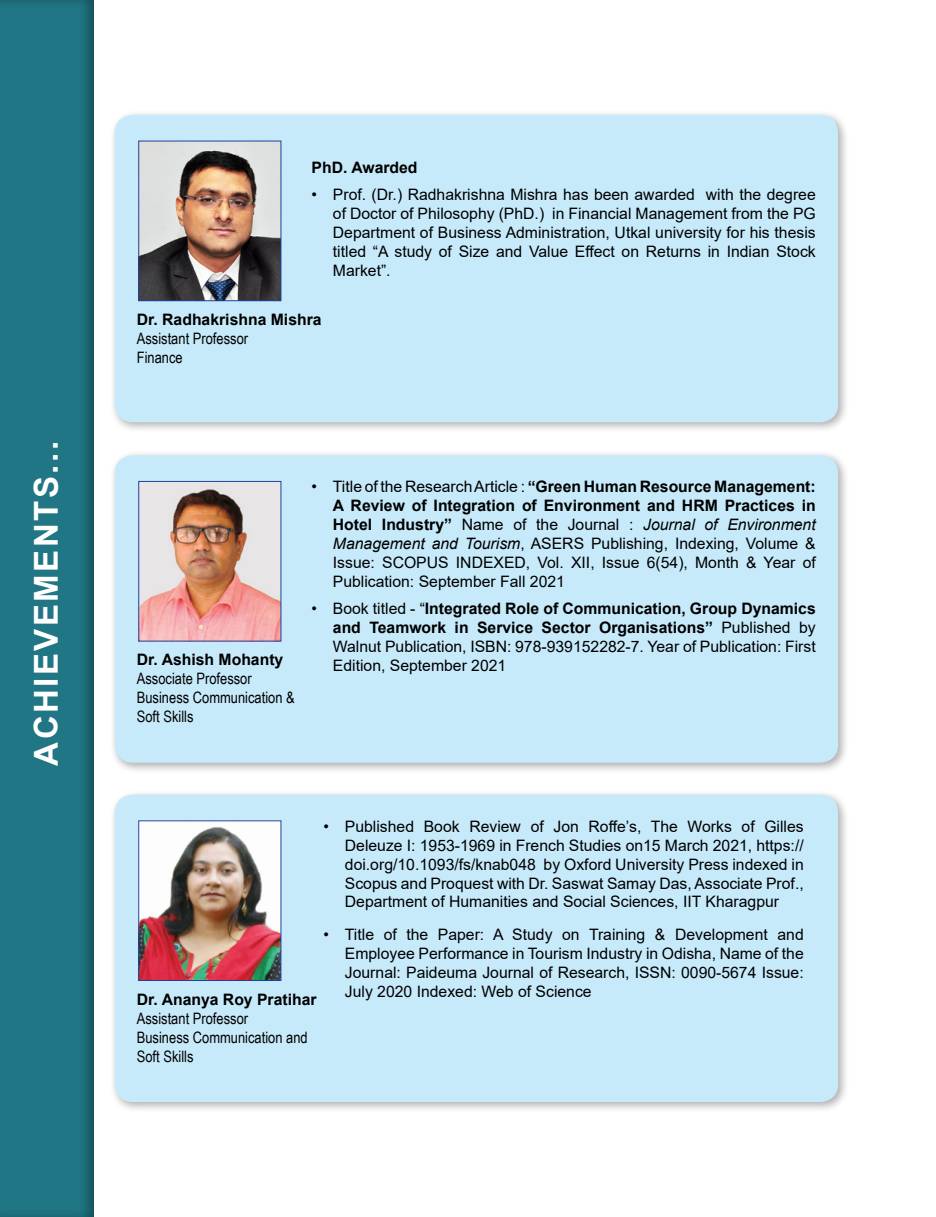
<style>
.page{position:relative;width:936px;height:1217px;background:#fff}
.page>*{position:absolute;margin:0;border:0;box-sizing:border-box;transform-origin:0 0}
.t1{font:700 33px "Arial";letter-spacing:.075em;color:#fff}
.t2{font:15.75px/18.9px "Arial";color:#000;text-align:justify}
.t3{font:15.75px/18.9px "Arial Narrow";color:#000}
.t4{font:700 15.75px "Arial";color:#000}
.s1{font-weight:700}
.s2{font-style:italic}
</style>
<div class="page">
<div style="left:0;top:0;width:107px;height:1216px;background:#000;opacity:.3"></div>
<div style="left:109px;top:109px;width:740px;height:324px;background:#000;opacity:.45"></div>
<div style="left:115px;top:115px;width:723px;height:307px;background:#c7eafb;border-radius:18px"></div>
<div style="left:109px;top:449px;width:740px;height:324px;background:#000;opacity:.45"></div>
<div style="left:115px;top:455px;width:723px;height:307px;background:#c7eafb;border-radius:18px"></div>
<div style="left:109px;top:788px;width:740px;height:324px;background:#000;opacity:.45"></div>
<div style="left:115px;top:794px;width:723px;height:307px;background:#c7eafb;border-radius:18px"></div>
<img style="left:140px;top:142px;width:139px;height:157px">
<div style="left:138px;top:140px;width:143px;height:161px;border:1px solid #21409a"></div>
<img style="left:140px;top:483px;width:139px;height:156px">
<div style="left:138px;top:481px;width:143px;height:160px;border:1px solid #21409a"></div>
<img style="left:140px;top:822px;width:139px;height:156px">
<div style="left:138px;top:820px;width:143px;height:160px;border:1px solid #21409a"></div>
<h1 class="t1" style="left:23px;top:765px;width:326px;rotate:-90deg">ACHIEVEMENTS...</h1>
<p class="t4" style="left:311px;top:156px;width:107px">PhD. Awarded</p>
<p class="t2" style="left:333px;top:185px;width:484px;text-indent:-21px">• Prof. (Dr.) Radhakrishna Mishra has been awarded with the degree of Doctor of Philosophy (PhD.) in Financial Management from the PG Department of Business Administration, Utkal university for his thesis titled “A study of Size and Value Effect on Returns in Indian Stock Market”.</p>
<p class="t4" style="left:137px;top:308px;width:186px">Dr. Radhakrishna Mishra</p>
<p class="t3" style="left:137px;top:328px;width:113px">Assistant Professor<br>Finance</p>
<p class="t4" style="left:137px;top:648px;width:148px">Dr. Ashish Mohanty</p>
<p class="t3" style="left:137px;top:668px;width:159px">Associate Professor<br>Business Communication &amp;<br>Soft Skills</p>
<p class="t2" style="left:333px;top:477px;width:484px;text-indent:-21px">• Title of the Research Article : <span class="s1">“Green Human Resource Management:<br>A Review of Integration of Environment and HRM Practices in Hotel Industry”</span> Name of the Journal : <span class="s2">Journal of Environment Management and Tourism</span>, ASERS Publishing, Indexing, Volume &amp; Issue: SCOPUS INDEXED, Vol. XII, Issue 6(54), Month &amp; Year of Publication: September Fall 2021</p>
<p class="t2" style="left:333px;top:599px;width:484px;text-indent:-21px">• Book titled - “<span class="s1">Integrated Role of Communication, Group Dynamics and Teamwork in Service Sector Organisations”</span> Published by Walnut Publication, ISBN: 978-939152282-7. Year of Publication: First Edition, September 2021</p>
<p class="t2" style="left:345px;top:816px;width:460px;text-indent:-21px">• Published Book Review of Jon Roffe’s, The Works of Gilles Deleuze I: 1953-1969 in French Studies on15 March 2021, https:// doi.org/10.1093/fs/knab048 by Oxford University Press indexed in Scopus and Proquest with Dr. Saswat Samay Das, Associate Prof., Department of Humanities and Social Sciences, IIT Kharagpur</p>
<p class="t2" style="left:345px;top:924px;width:460px;text-indent:-21px">• Title of the Paper: A Study on Training &amp; Development and Employee Performance in Tourism Industry in Odisha, Name of the Journal: Paideuma Journal of Research, ISSN: 0090-5674 Issue:<br>July 2020 Indexed: Web of Science</p>
<p class="t4" style="left:137px;top:987px;width:181px">Dr. Ananya Roy Pratihar</p>
<p class="t3" style="left:137px;top:1007px;width:172px">Assistant Professor<br>Business Communication and<br>Soft Skills</p>
</div>
